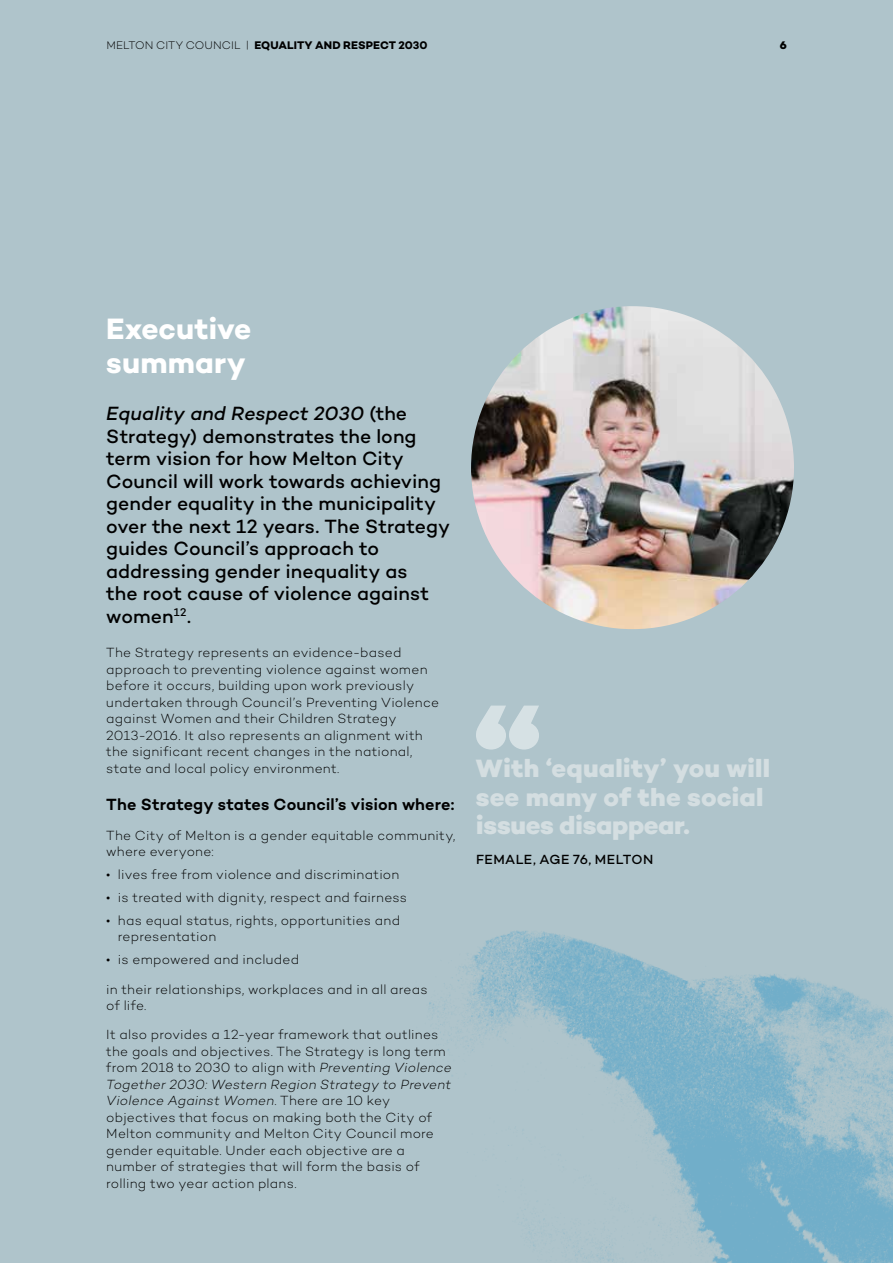
<style>
.page{position:relative;width:893px;height:1263px;background:#afc4cb}
.page>*{position:absolute;margin:0;border:0;box-sizing:border-box;transform-origin:0 0}
.t1{font:700 30px/34.5px "Campton";color:#fff}
.t2{font:800 25.5px/28.5px "Campton";color:#d4dee1}
.t3{font:500 19.5px/22.5px "Campton";color:#000}
.t4{font:600 16.5px "Campton";letter-spacing:.005em;color:#000}
.t5{font:300 13.5px/16.5px "Campton";letter-spacing:.015em;color:#000}
.t6{font:500 13.5px "Campton";letter-spacing:.03em;color:#000}
.t7{font:700 11.25px "Campton";letter-spacing:.005em;color:#000}
.t8{font:800 11.25px "Campton";color:#000}
.s1{font-weight:300}
.s2{font-style:italic}
</style>
<div class="page">
<img style="left:471px;top:306px;width:323px;height:323px;border-radius:161px">
<img style="left:429px;top:931px;width:464px;height:332px">
<svg style="left:476px;top:705px;width:63px;height:44px"></svg>
<p class="t7" style="left:106px;top:38px;width:323px"><span class="s1">MELTON CITY COUNCIL |</span> EQUALITY AND RESPECT 2030</p>
<p class="t8" style="left:780px;top:38px;width:9px">6</p>
<h1 class="t1" style="left:106px;top:311px;width:147px">Executive summary</h1>
<p class="t3" style="left:106px;top:402px;width:345px"><span class="s2">Equality and Respect 2030</span> (the<br>Strategy) demonstrates the long term vision for how Melton City<br>Council will work towards achieving gender equality in the municipality over the next 12 years. The Strategy guides Council’s approach to addressing gender inequality as<br>the root cause of violence against women<sup>12</sup>.</p>
<p class="t5" style="left:106px;top:644px;width:334px">The Strategy represents an evidence-based approach to preventing violence against women before it occurs, building upon work previously undertaken through Council’s Preventing Violence against Women and their Children Strategy 2013-2016. It also represents an alignment with the significant recent changes in the national, state and local policy environment.</p>
<p class="t4" style="left:106px;top:794px;width:349px">The Strategy states Council’s vision where:</p>
<p class="t5" style="left:106px;top:827px;width:351px">The City of Melton is a gender equitable community, where everyone:</p>
<p class="t5" style="left:106px;top:866px;width:294px">• lives free from violence and discrimination</p>
<p class="t5" style="left:106px;top:889px;width:302px">• is treated with dignity, respect and fairness</p>
<p class="t5" style="left:118px;top:912px;width:284px;text-indent:-12px">• has equal status, rights, opportunities and representation</p>
<p class="t5" style="left:106px;top:945px;width:323px;line-height:29.2px">• is empowered and included<br>in their relationships, workplaces and in all areas</p>
<p class="t5" style="left:106px;top:990px;width:334px;line-height:29.2px">of life.<br>It also provides a 12-year framework that outlines</p>
<p class="t5" style="left:106px;top:1043px;width:347px">the goals and objectives. The Strategy is long term from 2018 to 2030 to align with <span class="s2">Preventing Violence Together 2030: Western Region Strategy to Prevent Violence Against Women</span>. There are 10 key objectives that focus on making both the City of Melton community and Melton City Council more gender equitable. Under each objective are a number of strategies that will form the basis of rolling two year action plans.</p>
<h2 class="t2" style="left:476px;top:754px;width:296px">With ‘equality’ you will see many of the social issues disappear.</h2>
<p class="t6" style="left:476px;top:850px;width:179px">FEMALE, AGE 76, MELTON</p>
</div>
